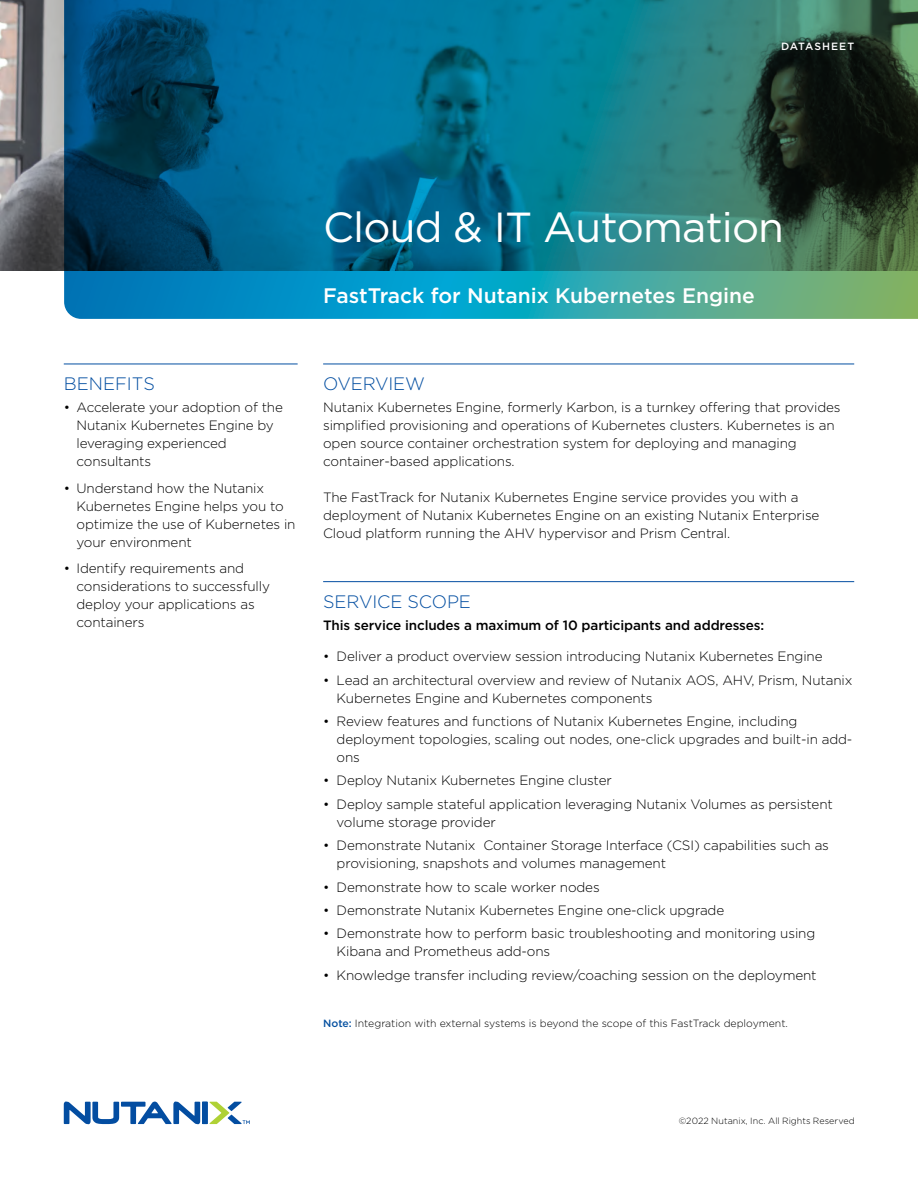
<style>
.page{position:relative;width:918px;height:1188px;background:#fff}
.page>*{position:absolute;margin:0;border:0;box-sizing:border-box;transform-origin:0 0}
.t1{font:42px "Gotham";letter-spacing:-.02em;color:#fff}
.t2{font:500 21px "Gotham";color:#fff}
.t3{font:300 18px "Gotham";letter-spacing:-.01em;color:#034ea1}
.t4{font:300 13.5px/18px "Gotham";letter-spacing:-.01em;color:#000}
.t5{font:500 13.5px "Gotham";letter-spacing:-.01em;color:#000}
.t6{font:300 10.5px "Gotham";color:#000}
.t7{font:500 10.5px "Gotham";letter-spacing:.095em;color:#fff}
.t8{font:300 9px "Gotham";letter-spacing:.005em;color:#000}
.s1{font-weight:500;color:#0550a0}
</style>
<div class="page">
<img style="left:0;top:0;width:64px;height:270px">
<svg style="left:210px;top:1102px;width:40px;height:22px"></svg>
<div style="left:202px;top:1102px;width:6px;height:22px;background:#034da1"></div>
<svg style="left:64px;top:1102px;width:136px;height:22px"></svg>
<svg style="left:64px;top:0;width:854px;height:319px;background:#146b7e"></svg>
<hr style="left:323px;top:364px;width:531px;height:1px;background:#034ea1">
<hr style="left:323px;top:581px;width:531px;height:1px;background:#034ea1">
<hr style="left:64px;top:364px;width:234px;height:1px;background:#034ea1">
<p class="t7" style="left:781px;top:39px;width:75px">DATASHEET</p>
<h3 class="t3" style="left:64px;top:372px;width:93px">BENEFITS</h3>
<p class="t4" style="left:77px;top:398px;width:208px;text-indent:-13px">• Accelerate your adoption of the<br>Nutanix Kubernetes Engine by leveraging experienced consultants</p>
<p class="t4" style="left:77px;top:478px;width:220px;text-indent:-13px">• Understand how the Nutanix<br>Kubernetes Engine helps you to optimize the use of Kubernetes in your environment</p>
<p class="t4" style="left:77px;top:559px;width:195px;text-indent:-13px">• Identify requirements and considerations to successfully deploy your applications as containers</p>
<h1 class="t1" style="left:323px;top:200px;width:463px">Cloud &amp; IT Automation</h1>
<h2 class="t2" style="left:323px;top:282px;width:433px">FastTrack for Nutanix Kubernetes Engine</h2>
<h3 class="t3" style="left:323px;top:372px;width:103px">OVERVIEW</h3>
<p class="t4" style="left:323px;top:398px;width:519px">Nutanix Kubernetes Engine, formerly Karbon, is a turnkey offering that provides simplified provisioning and operations of Kubernetes clusters. Kubernetes is an open source container orchestration system for deploying and managing container-based applications.</p>
<p class="t4" style="left:323px;top:488px;width:498px">The FastTrack for Nutanix Kubernetes Engine service provides you with a deployment of Nutanix Kubernetes Engine on an existing Nutanix Enterprise<br>Cloud platform running the AHV hypervisor and Prism Central.</p>
<h3 class="t3" style="left:323px;top:590px;width:149px">SERVICE SCOPE</h3>
<p class="t5" style="left:323px;top:616px;width:443px">This service includes a maximum of 10 participants and addresses:</p>
<p class="t4" style="left:323px;top:647px;width:501px">• Deliver a product overview session introducing Nutanix Kubernetes Engine</p>
<p class="t4" style="left:337px;top:671px;width:517px;text-indent:-14px">• Lead an architectural overview and review of Nutanix AOS, AHV, Prism, Nutanix<br>Kubernetes Engine and Kubernetes components</p>
<p class="t4" style="left:337px;top:712px;width:517px;text-indent:-14px">• Review features and functions of Nutanix Kubernetes Engine, including deployment topologies, scaling out nodes, one-click upgrades and built-in add&shy;ons</p>
<p class="t4" style="left:323px;top:771px;width:290px">• Deploy Nutanix Kubernetes Engine cluster</p>
<p class="t4" style="left:337px;top:795px;width:498px;text-indent:-14px">• Deploy sample stateful application leveraging Nutanix Volumes as persistent volume storage provider</p>
<p class="t4" style="left:337px;top:836px;width:494px;text-indent:-14px">• Demonstrate Nutanix Container Storage Interface (CSI) capabilities such as provisioning, snapshots and volumes management</p>
<p class="t4" style="left:323px;top:877px;width:278px">• Demonstrate how to scale worker nodes</p>
<p class="t4" style="left:323px;top:901px;width:403px">• Demonstrate Nutanix Kubernetes Engine one-click upgrade</p>
<p class="t4" style="left:337px;top:924px;width:480px;text-indent:-14px">• Demonstrate how to perform basic troubleshooting and monitoring using<br>Kibana and Prometheus add-ons</p>
<p class="t4" style="left:323px;top:966px;width:495px">• Knowledge transfer including review/coaching session on the deployment</p>
<p class="t6" style="left:323px;top:1016px;width:466px"><span class="s1">Note:</span> Integration with external systems is beyond the scope of this FastTrack deployment.</p>
<p class="t8" style="left:679px;top:1115px;width:178px">©2022 Nutanix, Inc. All Rights Reserved</p>
</div>
